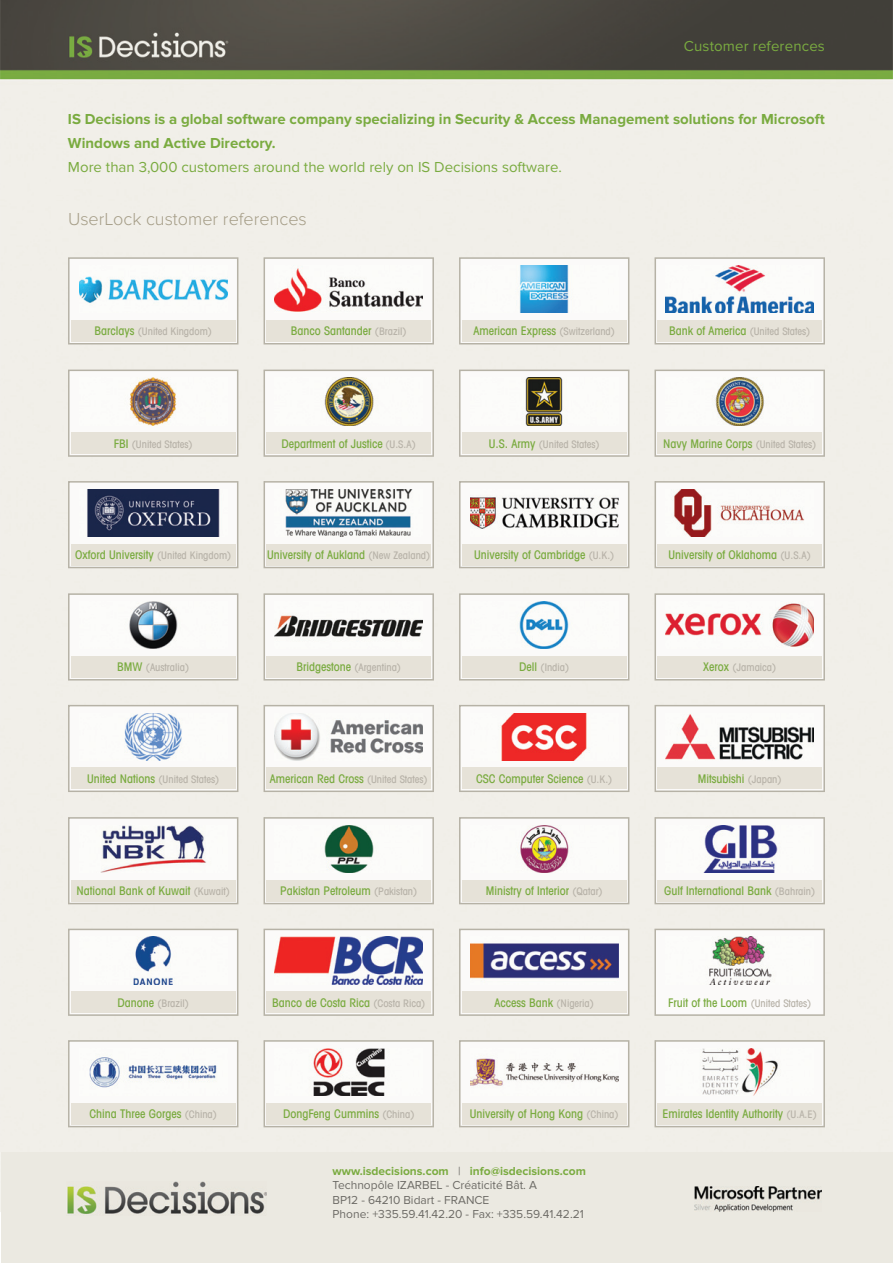
<style>
.page{position:relative;width:893px;height:1263px;background:#fff}
.page>*{position:absolute;margin:0;border:0;box-sizing:border-box;transform-origin:0 0}
.t1{font:300 18px "Proxima Nova";color:#a59d87}
.t2{font:700 15.08px/24.1px "Proxima Nova";color:#7aab40}
.t3{font:15.08px "Proxima Nova";color:#7aab40}
.t4{font:500 condensed 11.92px "Avant Garde LT";color:#7aab40}
.t5{font:11.92px/14.4px "Proxima Nova";color:#6d6b66}
.t6{font:500 condensed 10.58px "Avant Garde LT";color:#b8b3a9}
.s1{font-size:11.92px;color:#7aab40}
.s2{font-size:10.58px;color:#b8b3a9}
.s3{font-weight:700;color:#7aab40}
</style>
<div class="page">
<img style="left:0;top:0;width:893px;height:1212px">
<div style="left:1px;top:1152px;width:891px;height:111px;background:#ebe9e1"></div>
<img style="left:67px;top:1181px;width:199px;height:33px">
<img style="left:695px;top:1186px;width:127px;height:25px">
<svg style="left:68px;top:1040px;width:170px;height:87px"></svg>
<div style="left:71px;top:1103px;width:164px;height:21px;background:#e6e2d8"></div>
<img style="left:79px;top:1048px;width:148px;height:48px">
<svg style="left:264px;top:1040px;width:170px;height:87px"></svg>
<div style="left:267px;top:1103px;width:164px;height:21px;background:#e6e2d8"></div>
<img style="left:275px;top:1048px;width:148px;height:48px">
<svg style="left:459px;top:1040px;width:170px;height:87px"></svg>
<div style="left:462px;top:1103px;width:164px;height:21px;background:#e6e2d8"></div>
<img style="left:470px;top:1048px;width:148px;height:48px">
<svg style="left:68px;top:257px;width:170px;height:87px"></svg>
<div style="left:71px;top:320px;width:164px;height:21px;background:#e6e2d8"></div>
<img style="left:79px;top:266px;width:148px;height:47px">
<svg style="left:264px;top:257px;width:170px;height:87px"></svg>
<div style="left:267px;top:320px;width:164px;height:21px;background:#e6e2d8"></div>
<img style="left:275px;top:266px;width:148px;height:47px">
<svg style="left:459px;top:257px;width:170px;height:87px"></svg>
<div style="left:462px;top:320px;width:164px;height:21px;background:#e6e2d8"></div>
<img style="left:470px;top:266px;width:148px;height:47px">
<svg style="left:654px;top:257px;width:171px;height:87px"></svg>
<div style="left:657px;top:320px;width:165px;height:21px;background:#e6e2d8"></div>
<img style="left:666px;top:266px;width:148px;height:47px">
<svg style="left:68px;top:370px;width:170px;height:87px"></svg>
<div style="left:71px;top:432px;width:164px;height:22px;background:#e6e2d8"></div>
<img style="left:79px;top:378px;width:148px;height:47px">
<svg style="left:264px;top:370px;width:170px;height:87px"></svg>
<div style="left:266px;top:432px;width:165px;height:22px;background:#e6e2d8"></div>
<img style="left:275px;top:378px;width:148px;height:47px">
<svg style="left:459px;top:370px;width:170px;height:87px"></svg>
<div style="left:462px;top:432px;width:164px;height:22px;background:#e6e2d8"></div>
<img style="left:470px;top:378px;width:148px;height:47px">
<svg style="left:654px;top:370px;width:171px;height:87px"></svg>
<div style="left:657px;top:432px;width:165px;height:22px;background:#e6e2d8"></div>
<img style="left:666px;top:378px;width:148px;height:47px">
<svg style="left:68px;top:481px;width:170px;height:87px"></svg>
<div style="left:71px;top:544px;width:164px;height:21px;background:#e6e2d8"></div>
<img style="left:79px;top:489px;width:148px;height:48px">
<svg style="left:264px;top:481px;width:170px;height:87px"></svg>
<div style="left:267px;top:544px;width:164px;height:21px;background:#e6e2d8"></div>
<img style="left:275px;top:489px;width:148px;height:48px">
<svg style="left:459px;top:481px;width:170px;height:87px"></svg>
<div style="left:462px;top:544px;width:164px;height:21px;background:#e6e2d8"></div>
<img style="left:470px;top:489px;width:148px;height:48px">
<svg style="left:654px;top:481px;width:171px;height:87px"></svg>
<div style="left:657px;top:544px;width:165px;height:21px;background:#e6e2d8"></div>
<img style="left:666px;top:489px;width:148px;height:48px">
<svg style="left:68px;top:593px;width:170px;height:87px"></svg>
<div style="left:71px;top:656px;width:164px;height:21px;background:#e6e2d8"></div>
<img style="left:79px;top:602px;width:148px;height:47px">
<svg style="left:264px;top:593px;width:170px;height:87px"></svg>
<div style="left:266px;top:656px;width:165px;height:21px;background:#e6e2d8"></div>
<img style="left:275px;top:602px;width:148px;height:47px">
<svg style="left:654px;top:593px;width:171px;height:87px"></svg>
<div style="left:657px;top:656px;width:165px;height:21px;background:#e6e2d8"></div>
<img style="left:666px;top:602px;width:148px;height:47px">
<svg style="left:68px;top:705px;width:170px;height:87px"></svg>
<div style="left:71px;top:768px;width:164px;height:21px;background:#e6e2d8"></div>
<img style="left:79px;top:713px;width:148px;height:47px">
<svg style="left:264px;top:705px;width:170px;height:87px"></svg>
<div style="left:267px;top:768px;width:164px;height:21px;background:#e6e2d8"></div>
<img style="left:275px;top:713px;width:148px;height:47px">
<svg style="left:459px;top:705px;width:170px;height:87px"></svg>
<div style="left:462px;top:768px;width:164px;height:21px;background:#e6e2d8"></div>
<img style="left:470px;top:713px;width:148px;height:47px">
<svg style="left:654px;top:705px;width:171px;height:87px"></svg>
<div style="left:657px;top:768px;width:165px;height:21px;background:#e6e2d8"></div>
<img style="left:666px;top:713px;width:148px;height:47px">
<svg style="left:68px;top:817px;width:170px;height:87px"></svg>
<div style="left:71px;top:880px;width:164px;height:21px;background:#e6e2d8"></div>
<img style="left:79px;top:825px;width:148px;height:48px">
<svg style="left:264px;top:817px;width:170px;height:87px"></svg>
<div style="left:266px;top:880px;width:165px;height:21px;background:#e6e2d8"></div>
<img style="left:275px;top:825px;width:148px;height:48px">
<svg style="left:459px;top:817px;width:170px;height:87px"></svg>
<div style="left:462px;top:880px;width:164px;height:21px;background:#e6e2d8"></div>
<img style="left:470px;top:825px;width:148px;height:48px">
<svg style="left:654px;top:817px;width:171px;height:87px"></svg>
<div style="left:657px;top:880px;width:165px;height:21px;background:#e6e2d8"></div>
<img style="left:666px;top:825px;width:148px;height:48px">
<svg style="left:68px;top:929px;width:170px;height:87px"></svg>
<div style="left:71px;top:991px;width:164px;height:22px;background:#e6e2d8"></div>
<img style="left:79px;top:937px;width:148px;height:47px">
<svg style="left:264px;top:929px;width:170px;height:87px"></svg>
<div style="left:267px;top:991px;width:164px;height:22px;background:#e6e2d8"></div>
<img style="left:275px;top:937px;width:148px;height:47px">
<svg style="left:459px;top:929px;width:170px;height:87px"></svg>
<div style="left:462px;top:991px;width:164px;height:22px;background:#e6e2d8"></div>
<img style="left:470px;top:937px;width:148px;height:47px">
<svg style="left:459px;top:593px;width:170px;height:87px"></svg>
<div style="left:462px;top:656px;width:164px;height:21px;background:#e6e2d8"></div>
<img style="left:470px;top:602px;width:148px;height:47px">
<svg style="left:654px;top:929px;width:171px;height:87px"></svg>
<img style="left:665px;top:937px;width:149px;height:47px">
<svg style="left:654px;top:1040px;width:171px;height:87px"></svg>
<div style="left:657px;top:1103px;width:165px;height:21px;background:#e6e2d8"></div>
<img style="left:666px;top:1048px;width:148px;height:48px">
<p class="t3" style="left:684px;top:37px;width:143px">Customer references</p>
<p class="t2" style="left:68px;top:108px;width:758px">IS Decisions is a global software company specializing in Security &amp; Access Management solutions for Microsoft<br>Windows and Active Directory.</p>
<p class="t3" style="left:68px;top:157px;width:495px">More than 3,000 customers around the world rely on IS Decisions software.</p>
<h1 class="t1" style="left:68px;top:211px;width:240px">UserLock customer references</h1>
<p class="t6" style="left:95px;top:325px;width:119px"><span class="s1">Barclays</span> (United Kingdom)</p>
<p class="t4" style="left:291px;top:324px;width:117px">Banco Santander <span class="s2">(Brazil)</span></p>
<p class="t4" style="left:473px;top:324px;width:143px">American Express <span class="s2">(Switzerland)</span></p>
<p class="t6" style="left:669px;top:325px;width:143px"><span class="s1">Bank of America</span> (United States)</p>
<p class="t6" style="left:114px;top:437px;width:80px"><span class="s1">FBI</span> (United States)</p>
<p class="t4" style="left:282px;top:436px;width:136px">Department of Justice <span class="s2">(U.S.A)</span></p>
<p class="t6" style="left:489px;top:437px;width:112px"><span class="s1">U.S. Army</span> (United States)</p>
<p class="t4" style="left:663px;top:436px;width:155px">Navy Marine Corps <span class="s2">(United States)</span></p>
<p class="t4" style="left:75px;top:547px;width:158px">Oxford University <span class="s2">(United Kingdom)</span></p>
<p class="t4" style="left:267px;top:547px;width:165px">University of Aukland <span class="s2">(New Zealand)</span></p>
<p class="t4" style="left:474px;top:547px;width:142px">University of Cambridge <span class="s2">(U.K.)</span></p>
<p class="t4" style="left:668px;top:547px;width:144px">University of Oklahoma <span class="s2">(U.S.A)</span></p>
<p class="t6" style="left:117px;top:661px;width:73px"><span class="s1">BMW</span> (Australia)</p>
<p class="t4" style="left:296px;top:660px;width:106px">Bridgestone <span class="s2">(Argentina)</span></p>
<p class="t6" style="left:703px;top:661px;width:75px"><span class="s1">Xerox</span> (Jamaica)</p>
<p class="t6" style="left:519px;top:661px;width:51px"><span class="s1">Dell</span> (India)</p>
<p class="t6" style="left:87px;top:772px;width:133px"><span class="s1">United Nations</span> (United States)</p>
<p class="t4" style="left:270px;top:771px;width:160px">American Red Cross <span class="s2">(United States)</span></p>
<p class="t4" style="left:476px;top:771px;width:138px">CSC Computer Science <span class="s2">(U.K.)</span></p>
<p class="t4" style="left:698px;top:771px;width:85px">Mitsubishi <span class="s2">(Japan)</span></p>
<p class="t4" style="left:76px;top:883px;width:155px">National Bank of Kuwait <span class="s2">(Kuwait)</span></p>
<p class="t4" style="left:280px;top:883px;width:139px">Pakistan Petroleum <span class="s2">(Pakistan)</span></p>
<p class="t4" style="left:486px;top:883px;width:118px">Ministry of Interior <span class="s2">(Qatar)</span></p>
<p class="t4" style="left:664px;top:883px;width:152px">Gulf International Bank <span class="s2">(Bahrain)</span></p>
<p class="t6" style="left:117px;top:996px;width:73px"><span class="s1">Danone</span> (Brazil)</p>
<p class="t4" style="left:272px;top:995px;width:155px">Banco de Costa Rica <span class="s2">(Costa Rica)</span></p>
<p class="t4" style="left:495px;top:995px;width:101px">Access Bank <span class="s2">(Nigeria)</span></p>
<p class="t4" style="left:89px;top:1106px;width:129px">China Three Gorges <span class="s2">(China)</span></p>
<p class="t4" style="left:283px;top:1106px;width:133px">DongFeng Cummins <span class="s2">(China)</span></p>
<p class="t4" style="left:470px;top:1106px;width:150px">University of Hong Kong <span class="s2">(China)</span></p>
<p class="t5" style="left:333px;top:1163px;width:255px"><span class="s3">www.isdecisions.com</span> | <span class="s3">info@isdecisions.com </span>Technopôle IZARBEL - Créaticité Bât. A<br>BP12 - 64210 Bidart - FRANCE<br>Phone: +335.59.41.42.20 - Fax: +335.59.41.42.21</p>
<p class="t4" style="left:668px;top:995px;width:145px">Fruit of the Loom <span class="s2">(United States)</span></p>
<p class="t4" style="left:662px;top:1106px;width:156px">Emirates Identity Authority <span class="s2">(U.A.E)</span></p>
</div>
